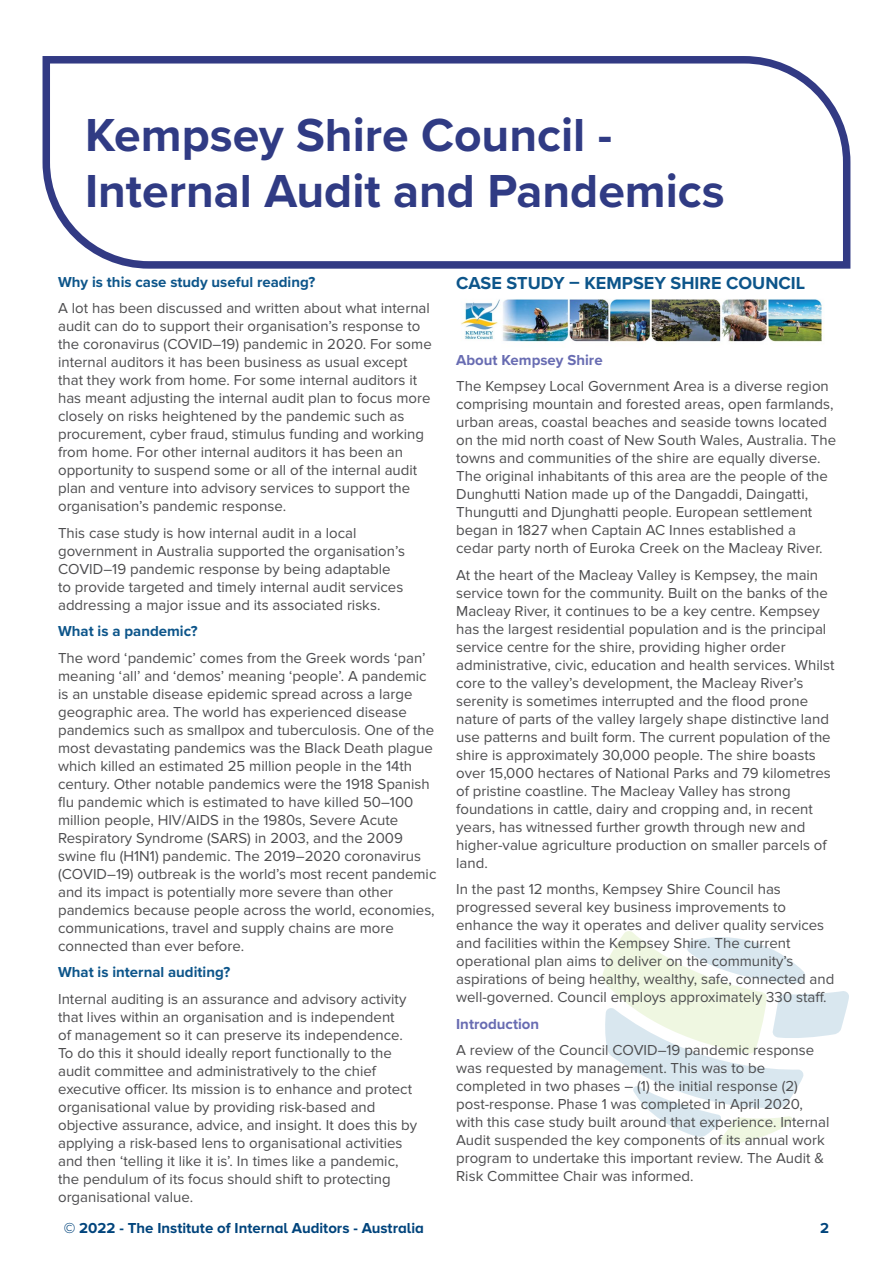
<style>
.page{position:relative;width:893px;height:1263px;background:#fff}
.page>*{position:absolute;margin:0;border:0;box-sizing:border-box;transform-origin:0 0}
.t1{font:700 48px/55.5px "Proxima Nova";color:#303b84}
.t2{font:700 18px "Proxima Nova";color:#0d558a}
.t3{font:15px/18px "Proxima Nova";color:#4d4d4f}
.t4{font:700 15px "Proxima Nova";color:#0d558a}
.t5{font:700 15px "Proxima Nova A";color:#00447c}
.t6{font:700 15px "Proxima Nova";color:#686cb2}
</style>
<div class="page">
<svg style="left:602px;top:931px;width:247px;height:213px"></svg>
<svg style="left:42px;top:56px;width:809px;height:213px"></svg>
<img style="left:461px;top:299px;width:361px;height:43px">
<h1 class="t1" style="left:85px;top:107px;width:641px">Kempsey Shire Council -<br>Internal Audit and Pandemics</h1>
<p class="t4" style="left:58px;top:271px;width:259px">Why is this case study useful reading?</p>
<p class="t3" style="left:58px;top:300px;width:375px">A lot has been discussed and written about what internal audit can do to support their organisation’s response to the coronavirus (COVID–19) pandemic in 2020. For some internal auditors it has been business as usual except that they work from home. For some internal auditors it has meant adjusting the internal audit plan to focus more closely on risks heightened by the pandemic such as procurement, cyber fraud, stimulus funding and working from home. For other internal auditors it has been an opportunity to suspend some or all of the internal audit plan and venture into advisory services to support the organisation’s pandemic response.</p>
<p class="t3" style="left:58px;top:524px;width:348px">This case study is how internal audit in a local government in Australia supported the organisation’s COVID–19 pandemic response by being adaptable to provide targeted and timely internal audit services addressing a major issue and its associated risks.</p>
<p class="t4" style="left:58px;top:620px;width:141px">What is a pandemic?</p>
<p class="t3" style="left:58px;top:649px;width:380px">The word ‘pandemic’ comes from the Greek words ‘pan’ meaning ‘all’ and ‘demos’ meaning ‘people’. A pandemic is an unstable disease epidemic spread across a large geographic area. The world has experienced disease pandemics such as smallpox and tuberculosis. One of the most devastating pandemics was the Black Death plague which killed an estimated 25 million people in the 14th century. Other notable pandemics were the 1918 Spanish flu pandemic which is estimated to have killed 50–100 million people, HIV/AIDS in the 1980s, Severe Acute Respiratory Syndrome (SARS) in 2003, and the 2009 swine flu (H1N1) pandemic. The 2019–2020 coronavirus (COVID–19) outbreak is the world’s most recent pandemic and its impact is potentially more severe than other pandemics because people across the world, economies, communications, travel and supply chains are more connected than ever before.</p>
<p class="t4" style="left:58px;top:961px;width:174px">What is internal auditing?</p>
<p class="t3" style="left:58px;top:990px;width:361px">Internal auditing is an assurance and advisory activity that lives within an organisation and is independent<br>of management so it can preserve its independence.<br>To do this it should ideally report functionally to the audit committee and administratively to the chief executive officer. Its mission is to enhance and protect organisational value by providing risk-based and objective assurance, advice, and insight. It does this by applying a risk-based lens to organisational activities and then ‘telling it like it is’. In times like a pandemic, the pendulum of its focus should shift to protecting organisational value.</p>
<p class="t2" style="left:456px;top:270px;width:351px">CASE STUDY – KEMPSEY SHIRE COUNCIL</p>
<p class="t6" style="left:456px;top:348px;width:148px">About Kempsey Shire</p>
<p class="t3" style="left:456px;top:377px;width:382px">The Kempsey Local Government Area is a diverse region comprising mountain and forested areas, open farmlands, urban areas, coastal beaches and seaside towns located on the mid north coast of New South Wales, Australia. The towns and communities of the shire are equally diverse.<br>The original inhabitants of this area are the people of the Dunghutti Nation made up of the Dangaddi, Daingatti, Thungutti and Djunghatti people. European settlement began in 1827 when Captain AC Innes established a cedar party north of Euroka Creek on the Macleay River.</p>
<p class="t3" style="left:456px;top:566px;width:380px">At the heart of the Macleay Valley is Kempsey, the main service town for the community. Built on the banks of the Macleay River, it continues to be a key centre. Kempsey has the largest residential population and is the principal service centre for the shire, providing higher order administrative, civic, education and health services. Whilst core to the valley’s development, the Macleay River’s serenity is sometimes interrupted and the flood prone nature of parts of the valley largely shape distinctive land use patterns and built form. The current population of the shire is approximately 30,000 people. The shire boasts over 15,000 hectares of National Parks and 79 kilometres of pristine coastline. The Macleay Valley has strong foundations in cattle, dairy and cropping and, in recent years, has witnessed further growth through new and higher-value agriculture production on smaller parcels of land.</p>
<p class="t3" style="left:456px;top:880px;width:380px">In the past 12 months, Kempsey Shire Council has progressed several key business improvements to enhance the way it operates and deliver quality services and facilities within the Kempsey Shire. The current operational plan aims to deliver on the community’s aspirations of being healthy, wealthy, safe, connected and well-governed. Council employs approximately 330 staff.</p>
<p class="t6" style="left:456px;top:1012px;width:84px">Introduction</p>
<p class="t3" style="left:456px;top:1041px;width:375px">A review of the Council COVID–19 pandemic response was requested by management. This was to be completed in two phases – (1) the initial response (2) post-response. Phase 1 was completed in April 2020, with this case study built around that experience. Internal Audit suspended the key components of its annual work program to undertake this important review. The Audit &amp; Risk Committee Chair was informed.</p>
<p class="t5" style="left:64px;top:1219px;width:362px">© 2022 - The Institute of Internal Auditors - Australia</p>
<p class="t5" style="left:820px;top:1219px;width:10px">2</p>
</div>
